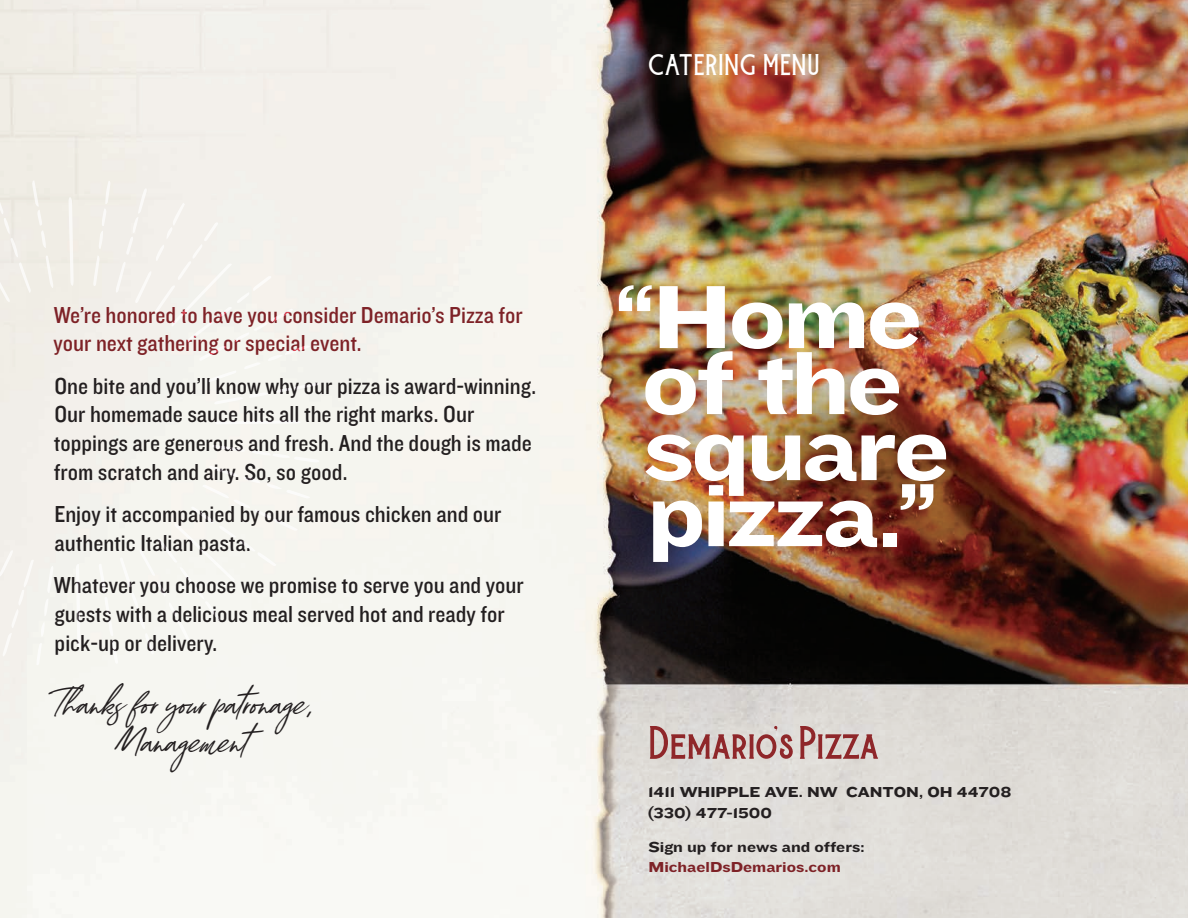
<style>
.page{position:relative;width:1188px;height:918px;background:#fff}
.page>*{position:absolute;margin:0;border:0;box-sizing:border-box;transform-origin:0 0}
.t1{font:93px/66px "Knockout 53 Heviweight";letter-spacing:-.04em;color:#fff}
.t2{font:27.45px/38.1px "HLF Supreme Slant";color:#231f20}
.t3{font:24px/28.8px "Knockout 30 Junior Welterwt";color:#231f20}
.t4{font:24px/28.8px "Knockout 30 Junior Welterwt";color:#7e2227}
.t5{font:24px "Burtons";letter-spacing:.025em;color:#fff}
.t6{font:15px/21px "Knockout 53 Heviweight";color:#231f20}
.t7{font:15px "Knockout 53 Heviweight";color:#7e2227}
</style>
<div class="page">
<img style="left:0;top:0;width:1188px;height:918px">
<svg style="left:650px;top:726px;width:228px;height:33px;background:#c29c9a"></svg>
<svg style="left:76px;top:563px;width:4px;height:85px"></svg>
<svg style="left:69px;top:197px;width:5px;height:89px"></svg>
<svg style="left:215px;top:420px;width:86px;height:4px"></svg>
<svg style="left:0;top:180px;width:54px;height:122px;background:#f0ede6"></svg>
<div style="left:99px;top:445px;width:220px;height:219px;background:#f5f5ef"></div>
<svg style="left:0;top:550px;width:54px;height:116px"></svg>
<div style="left:93px;top:180px;width:226px;height:225px;background:#f3f1ec"></div>
<p class="t4" style="left:54px;top:301px;width:471px">We’re honored to have you consider Demario’s Pizza for your next gathering or special event.</p>
<p class="t3" style="left:54px;top:372px;width:484px">One bite and you’ll know why our pizza is award-winning.<br>Our homemade sauce hits all the right marks. Our toppings are generous and fresh. And the dough is made from scratch and airy. So, so good.</p>
<p class="t3" style="left:54px;top:501px;width:449px">Enjoy it accompanied by our famous chicken and our authentic Italian pasta.</p>
<p class="t3" style="left:54px;top:572px;width:472px">Whatever you choose we promise to serve you and your guests with a delicious meal served hot and ready for pick-up or delivery.</p>
<p class="t2" style="left:116px;top:685px;width:202px;text-indent:-66px">Thanks for your patronage,<br>Management</p>
<p class="t5" style="left:649px;top:48px;width:173px">CATERING MENU</p>
<h1 class="t1" style="left:614px;top:286px;width:337px">“Home of the square pizza.”</h1>
<p class="t6" style="left:648px;top:782px;width:366px">1411 WHIPPLE AVE. NW CANTON, OH 44708 (330) 477-1500</p>
<p class="t6" style="left:648px;top:837px;width:218px">Sign up for news and offers:</p>
<p class="t7" style="left:648px;top:858px;width:194px">MichaelDsDemarios.com</p>
</div>
